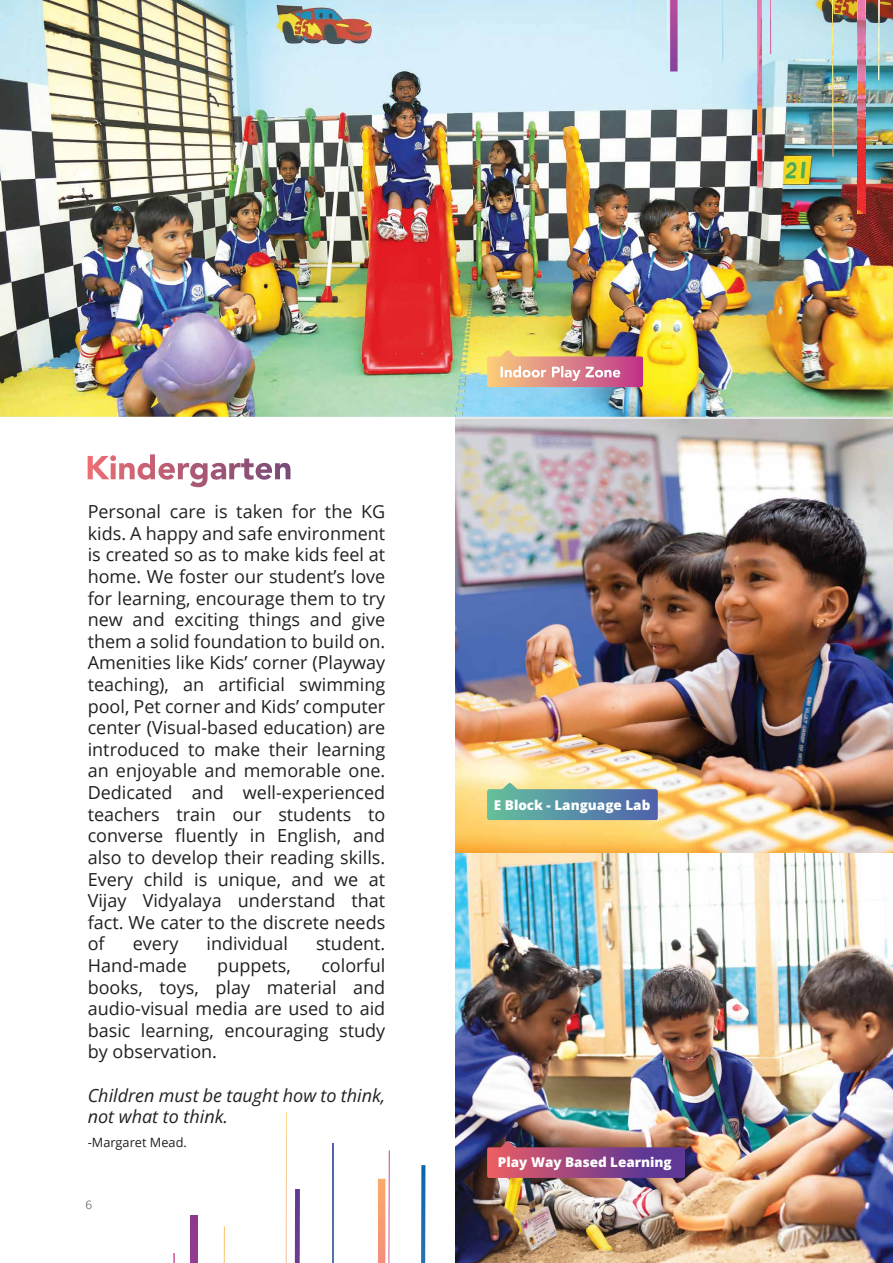
<style>
.page{position:relative;width:893px;height:1263px;background:#fff}
.page>*{position:absolute;margin:0;border:0;box-sizing:border-box;transform-origin:0 0}
.t1{font:18px/21.6px "Open Sans";color:#231f20;text-align:justify}
.t2{font:italic 18px/21.6px "Open Sans";color:#231f20}
.t3{font:800 13.5px "Open Sans";color:#fff}
.t4{font:12.75px "Open Sans";color:#231f20}
</style>
<div class="page">
<img style="left:0;top:0;width:892px;height:417px">
<img style="left:892px;top:0;width:1px;height:419px">
<img style="left:455px;top:419px;width:438px;height:844px">
<svg style="left:88px;top:454px;width:202px;height:26px"></svg>
<img style="left:487px;top:350px;width:156px;height:37px">
<svg style="left:487px;top:1141px;width:198px;height:37px;background:#934977"></svg>
<svg style="left:86px;top:1200px;width:6px;height:9px"></svg>
<div style="left:190px;top:1215px;width:8px;height:48px;background:#903a90"></div>
<hr style="left:332px;top:1143px;width:1px;height:120px;background:#516aaa">
<svg style="left:173px;top:1253px;width:2px;height:10px"></svg>
<svg style="left:421px;top:1165px;width:4px;height:98px"></svg>
<svg style="left:295px;top:1189px;width:5px;height:74px"></svg>
<hr style="left:224px;top:1226px;width:1px;height:37px;background:#fbb040">
<svg style="left:378px;top:1150px;width:12px;height:113px"></svg>
<svg style="left:286px;top:1112px;width:1px;height:151px"></svg>
<img style="left:670px;top:0;width:8px;height:71px">
<img style="left:858px;top:0;width:7px;height:214px">
<img style="left:722px;top:0;width:1px;height:66px">
<img style="left:878px;top:0;width:2px;height:80px">
<img style="left:631px;top:0;width:5px;height:57px">
<img style="left:757px;top:0;width:5px;height:188px">
<img style="left:832px;top:0;width:1px;height:157px">
<img style="left:667px;top:0;width:1px;height:41px">
<img style="left:770px;top:0;width:1px;height:54px">
<svg style="left:487px;top:783px;width:171px;height:37px;background:#739ea3"></svg>
<p class="t1" style="left:88px;top:500px;width:299px">Personal care is taken for the KG kids. A happy and safe environment is created so as to make kids feel at home. We foster our student’s love for learning, encourage them to try new and exciting things and give them a solid foundation to build on.<br>Amenities like Kids’ corner (Playway teaching), an artificial swimming pool, Pet corner and Kids’ computer center (Visual-based education) are introduced to make their learning an enjoyable and memorable one.<br>Dedicated and well-experienced teachers train our students to converse fluently in English, and also to develop their reading skills.<br>Every child is unique, and we at Vijay Vidyalaya understand that fact. We cater to the discrete needs of</p>
<p class="t1" style="left:133px;top:932px;width:47px">every</p>
<p class="t1" style="left:207px;top:932px;width:83px">individual</p>
<p class="t1" style="left:316px;top:932px;width:71px">student.</p>
<p class="t1" style="left:88px;top:954px;width:101px">Hand-made</p>
<p class="t1" style="left:217px;top:954px;width:75px">puppets,</p>
<p class="t1" style="left:88px;top:954px;width:299px;text-indent:234px">colorful books, toys, play material and audio-visual media are used to aid basic learning, encouraging study by observation.</p>
<p class="t2" style="left:88px;top:1083px;width:299px">Children must be taught how to think, not what to think.</p>
<p class="t4" style="left:88px;top:1133px;width:101px">-Margaret Mead.</p>
<p class="t3" style="left:494px;top:795px;width:158px">E Block - Language Lab</p>
<p class="t3" style="left:498px;top:1152px;width:175px">Play Way Based Learning</p>
</div>
